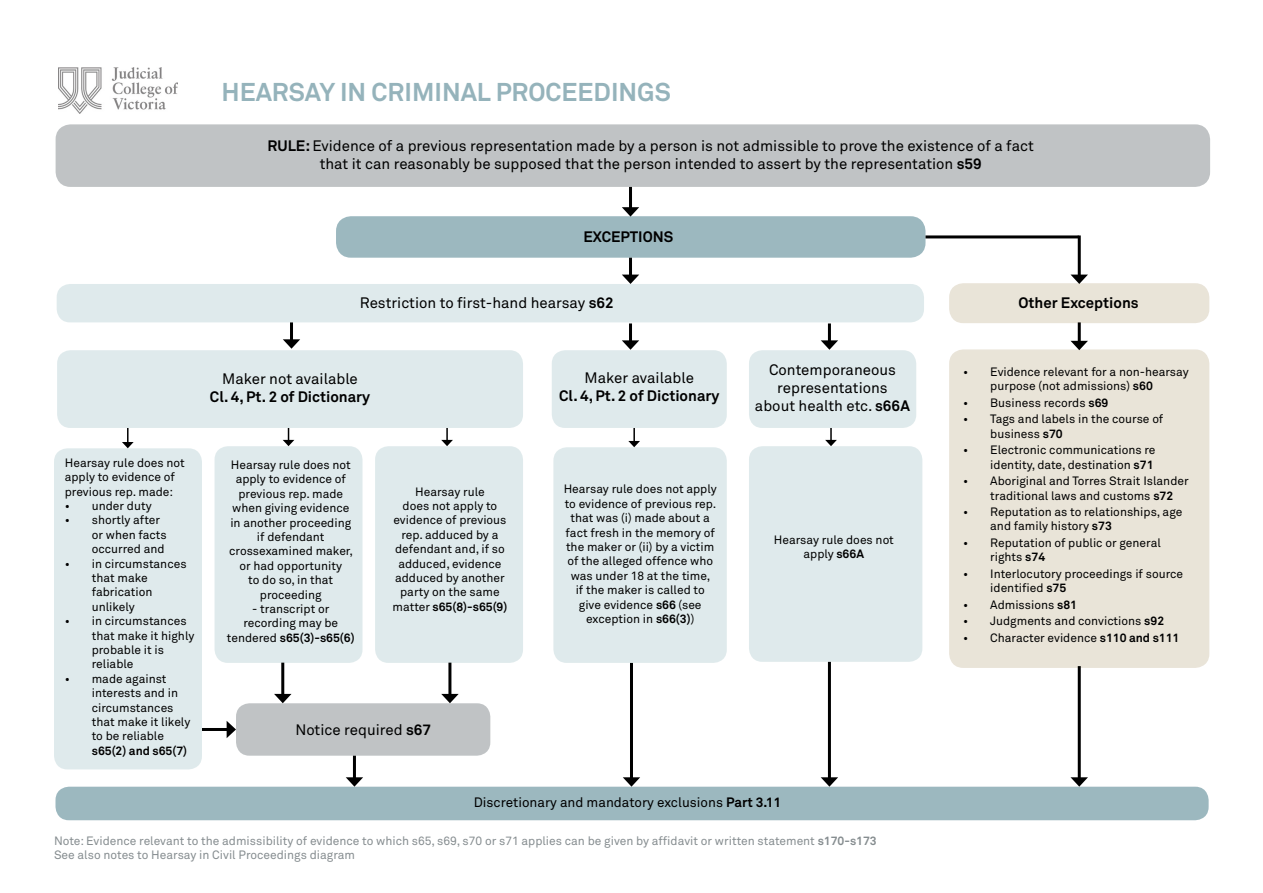
<style>
.page{position:relative;width:1263px;height:893px;background:#fff}
.page>*{position:absolute;margin:0;border:0;box-sizing:border-box;transform-origin:0 0}
.t1{font:700 25.5px "Akkurat Pro";color:#95b3bb}
.t2{font:15px/18px "Akkurat Pro";color:#000;text-align:center}
.t3{font:700 15px "Akkurat Pro";color:#000}
.t4{font:13.5px "Akkurat Pro";color:#000}
.t5{font:12px/14.4px "Akkurat Pro";color:#000}
.t6{font:12px/14.4px "Akkurat Pro";color:#868d90}
.t7{font:700 12px "Akkurat Pro";color:#000}
.s1{font-weight:700}
</style>
<div class="page">
<div style="left:57px;top:126px;width:1151px;height:59px;background:#c0c3c5;border-radius:13px"></div>
<div style="left:56px;top:124px;width:1154px;height:63px;border:3px solid #868d90;border-radius:13px"></div>
<img style="left:58px;top:67px;width:120px;height:46px">
<div style="left:337px;top:218px;width:587px;height:38px;background:#9cb8bf;border-radius:14px"></div>
<div style="left:336px;top:216px;width:589px;height:42px;border:3px solid #95b3bb;border-radius:14px"></div>
<hr style="left:629px;top:187px;width:3px;height:23px;background:#000">
<svg style="left:622px;top:207px;width:17px;height:10px"></svg>
<div style="left:57px;top:284px;width:867px;height:38px;background:#dfeaec;border-radius:14px"></div>
<div style="left:950px;top:284px;width:258px;height:38px;background:#e8e2d6;border-radius:14px"></div>
<div style="left:949px;top:283px;width:260px;height:40px;border:2px solid #e8e2d6;border-radius:14px"></div>
<div style="left:950px;top:350px;width:258px;height:317px;background:#e8e2d6;border-radius:14px"></div>
<div style="left:949px;top:349px;width:260px;height:319px;border:2px solid #e8e2d6;border-radius:14px"></div>
<div style="left:57px;top:350px;width:466px;height:78px;background:#dfeaec;border-radius:14px"></div>
<div style="left:56px;top:787px;width:1152px;height:33px;background:#9cb8bf;border-radius:14px"></div>
<div style="left:552px;top:350px;width:175px;height:78px;background:#dfeaec;border-radius:14px"></div>
<div style="left:749px;top:350px;width:167px;height:78px;background:#dfeaec;border-radius:14px"></div>
<hr style="left:629px;top:258px;width:3px;height:19px;background:#000">
<svg style="left:622px;top:275px;width:17px;height:9px"></svg>
<hr style="left:290px;top:322px;width:3px;height:20px;background:#000">
<svg style="left:283px;top:339px;width:17px;height:10px"></svg>
<hr style="left:629px;top:323px;width:3px;height:20px;background:#000">
<svg style="left:622px;top:340px;width:17px;height:10px"></svg>
<hr style="left:828px;top:323px;width:3px;height:20px;background:#000">
<svg style="left:821px;top:340px;width:17px;height:10px"></svg>
<hr style="left:1078px;top:322px;width:3px;height:21px;background:#000">
<svg style="left:1070px;top:341px;width:18px;height:9px"></svg>
<hr style="left:1078px;top:666px;width:3px;height:114px;background:#000">
<svg style="left:1070px;top:777px;width:18px;height:10px"></svg>
<hr style="left:925px;top:235px;width:153px;height:3px;background:#000">
<hr style="left:1078px;top:235px;width:3px;height:42px;background:#000">
<svg style="left:1070px;top:275px;width:18px;height:9px"></svg>
<div style="left:54px;top:448px;width:148px;height:321px;background:#dfeaec;border-radius:14px"></div>
<div style="left:215px;top:446px;width:147px;height:217px;background:#dfeaec;border-radius:14px"></div>
<div style="left:375px;top:446px;width:148px;height:217px;background:#dfeaec;border-radius:14px"></div>
<div style="left:553px;top:447px;width:174px;height:216px;background:#dfeaec;border-radius:14px"></div>
<div style="left:749px;top:446px;width:173px;height:216px;background:#dfeaec;border-radius:14px"></div>
<div style="left:236px;top:703px;width:254px;height:53px;background:#c0c3c5;border-radius:14px"></div>
<hr style="left:828px;top:662px;width:3px;height:118px;background:#000">
<svg style="left:821px;top:777px;width:17px;height:10px"></svg>
<hr style="left:630px;top:663px;width:3px;height:117px;background:#000">
<svg style="left:623px;top:777px;width:17px;height:10px"></svg>
<hr style="left:448px;top:663px;width:3px;height:34px;background:#000">
<svg style="left:441px;top:694px;width:18px;height:9px"></svg>
<hr style="left:281px;top:663px;width:3px;height:34px;background:#000">
<svg style="left:274px;top:694px;width:17px;height:9px"></svg>
<hr style="left:353px;top:756px;width:3px;height:24px;background:#000">
<svg style="left:346px;top:777px;width:17px;height:10px"></svg>
<hr style="left:202px;top:728px;width:27px;height:3px;background:#000">
<svg style="left:227px;top:721px;width:9px;height:17px"></svg>
<svg style="left:122px;top:428px;width:12px;height:20px"></svg>
<svg style="left:283px;top:428px;width:11px;height:18px"></svg>
<svg style="left:441px;top:428px;width:12px;height:18px"></svg>
<svg style="left:628px;top:428px;width:12px;height:19px"></svg>
<svg style="left:825px;top:428px;width:12px;height:18px"></svg>
<h1 class="t1" style="left:221px;top:76px;width:451px">HEARSAY IN CRIMINAL PROCEEDINGS</h1>
<p class="t2" style="left:268px;top:138px;width:768px"><span class="s1">RULE:</span> Evidence of a previous representation made by a person is not admissible to prove the existence of a fact that it can reasonably be supposed that the person intended to assert by the representation <span class="s1">s59</span></p>
<p class="t3" style="left:583px;top:227px;width:91px">EXCEPTIONS</p>
<p class="t2" style="left:360px;top:294px;width:255px">Restriction to first-hand hearsay <span class="s1">s62</span></p>
<p class="t3" style="left:1018px;top:293px;width:122px">Other Exceptions</p>
<p class="t2" style="left:222px;top:370px;width:137px">Maker not available</p>
<p class="t3" style="left:210px;top:387px;width:162px">Cl. 4, Pt. 2 of Dictionary</p>
<p class="t2" style="left:585px;top:369px;width:111px">Maker available</p>
<p class="t3" style="left:559px;top:386px;width:162px">Cl. 4, Pt. 2 of Dictionary</p>
<p class="t2" style="left:755px;top:361px;width:157px">Contemporaneous representations<br>about health etc. <span class="s1">s66A</span></p>
<p class="t5" style="left:65px;top:456px;width:122px">Hearsay rule does not apply to evidence of previous rep. made:</p>
<p class="t5" style="left:65px;top:499px;width:88px">• under duty</p>
<p class="t5" style="left:92px;top:513px;width:76px;text-indent:-27px">• shortly after or when facts occurred and</p>
<p class="t5" style="left:92px;top:557px;width:96px;text-indent:-27px">• in circumstances that make fabrication unlikely</p>
<p class="t5" style="left:92px;top:614px;width:104px;text-indent:-27px">• in circumstances that make it highly probable it is reliable</p>
<p class="t5" style="left:92px;top:672px;width:100px;text-indent:-27px">• made against interests and in circumstances that make it likely to be reliable</p>
<p class="t7" style="left:92px;top:743px;width:97px">s65(2) and s65(7)</p>
<p class="t5" style="left:229px;top:458px;width:125px;text-align:center">Hearsay rule does not apply to evidence of previous rep. made when giving evidence in another proceeding if defendant crossexamined maker, or had opportunity<br>to do so, in that proceeding</p>
<p class="t5" style="left:227px;top:602px;width:129px;text-align:center">- transcript or recording may be tendered <span class="s1">s65(3)-s65(6)</span></p>
<p class="t5" style="left:392px;top:484px;width:116px;text-align:center">Hearsay rule<br>does not apply to evidence of previous rep. adduced by a defendant and, if so adduced, evidence adduced by another party on the same matter <span class="s1">s65(8)-s65(9)</span></p>
<p class="t5" style="left:564px;top:482px;width:155px;text-align:center">Hearsay rule does not apply to evidence of previous rep. that was (i) made about a fact fresh in the memory of the maker or (ii) by a victim of the alleged offence who was under 18 at the time,<br>if the maker is called to give evidence <span class="s1">s66</span> (see exception in <span class="s1">s66(3)</span>)</p>
<p class="t2" style="left:295px;top:721px;width:137px">Notice required <span class="s1">s67</span></p>
<p class="t5" style="left:774px;top:533px;width:122px;text-align:center">Hearsay rule does not apply <span class="s1">s66A</span></p>
<p class="t4" style="left:474px;top:794px;width:309px">Discretionary and mandatory exclusions <span class="s1">Part 3.11</span></p>
<p class="t5" style="left:990px;top:365px;width:200px;text-indent:-27px">• Evidence relevant for a non-hearsay purpose (not admissions) <span class="s1">s60</span></p>
<p class="t5" style="left:963px;top:396px;width:147px">• Business records <span class="s1">s69</span></p>
<p class="t5" style="left:990px;top:412px;width:175px;text-indent:-27px">• Tags and labels in the course of business <span class="s1">s70</span></p>
<p class="t5" style="left:963px;top:443px;width:194px;text-align:right">• Electronic communications re identity, date, destination <span class="s1">s71</span></p>
<p class="t5" style="left:990px;top:474px;width:200px;text-indent:-27px">• Aboriginal and Torres Strait Islander traditional laws and customs <span class="s1">s72</span></p>
<p class="t5" style="left:990px;top:505px;width:194px;text-indent:-27px">• Reputation as to relationships, age and family history <span class="s1">s73</span></p>
<p class="t5" style="left:990px;top:536px;width:172px;text-indent:-27px">• Reputation of public or general rights <span class="s1">s74</span></p>
<p class="t5" style="left:990px;top:567px;width:194px;text-indent:-27px">• Interlocutory proceedings if source identified <span class="s1">s75</span></p>
<p class="t5" style="left:963px;top:598px;width:115px">• Admissions <span class="s1">s81</span></p>
<p class="t5" style="left:963px;top:614px;width:202px">• Judgments and convictions <span class="s1">s92</span></p>
<p class="t5" style="left:963px;top:631px;width:218px">• Character evidence <span class="s1">s110 and s111</span></p>
<p class="t6" style="left:54px;top:834px;width:824px">Note: Evidence relevant to the admissibility of evidence to which s65, s69, s70 or s71 applies can be given by affidavit or written statement <span class="s1">s170-s173<br></span>See also notes to Hearsay in Civil Proceedings diagram</p>
</div>
